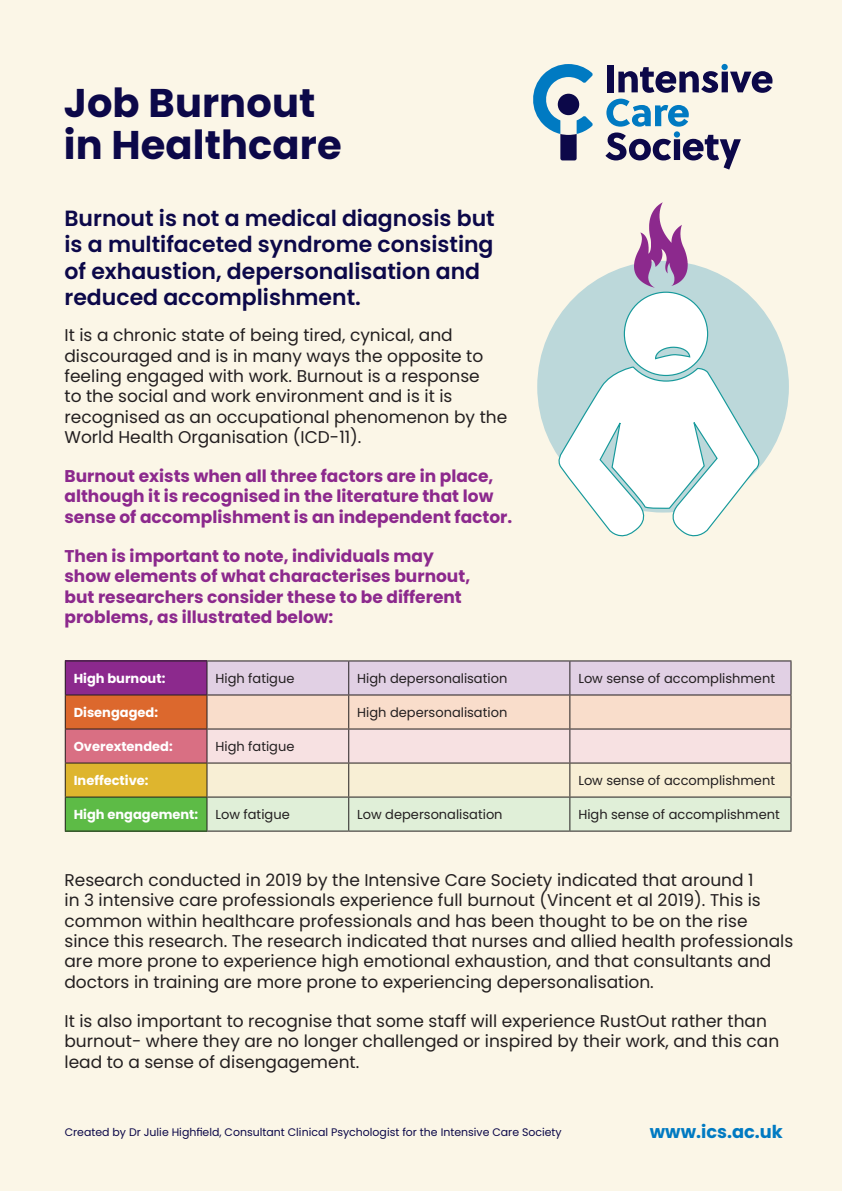
<style>
.page{position:relative;width:842px;height:1191px;background:#fbf6e7}
.page>*{position:absolute;margin:0;border:0;box-sizing:border-box;transform-origin:0 0}
.t1{font:700 40px/42px "Poppins";letter-spacing:.005em;color:#0c0849}
.t2{font:600 22px/26.4px "Poppins";color:#0c0849}
.t3{font:700 17.8px "Poppins";color:#007ac2}
.t4{font:17px/20.4px "Poppins";color:#231f20}
.t5{font:700 17px/20.4px "Poppins";color:#8c298d}
.t6{font:13px "Poppins";color:#231f20}
.t7{font:700 13px "Poppins";color:#fff}
.t8{font:10.9px "Poppins";color:#0c0849}
</style>
<div class="page">
<div style="left:537px;top:261px;width:252px;height:251px;background:#bcd8da;border-radius:50%"></div>
<svg style="left:557px;top:291px;width:206px;height:246px"></svg>
<img style="left:634px;top:202px;width:70px;height:86px">
<svg style="left:533px;top:64px;width:60px;height:96px"></svg>
<svg style="left:605px;top:99px;width:136px;height:71px"></svg>
<svg style="left:618px;top:67px;width:154px;height:26px"></svg>
<div style="left:607px;top:65px;width:7px;height:27px;background:#0c0849"></div>
<div style="left:721px;top:64px;width:7px;height:6px;background:#007ac2;border-radius:50%"></div>
<div style="left:674px;top:131px;width:6px;height:7px;background:#007ac2;border-radius:50%"></div>
<div style="left:65px;top:661px;width:142px;height:34px;background:#8c298d"></div>
<div style="left:65px;top:695px;width:142px;height:34px;background:#dc682d"></div>
<div style="left:65px;top:729px;width:142px;height:34px;background:#d96f83"></div>
<div style="left:65px;top:763px;width:142px;height:34px;background:#deb52e"></div>
<div style="left:65px;top:797px;width:142px;height:34px;background:#5dbb46"></div>
<svg style="left:207px;top:661px;width:583px;height:169px;background:#eaded5"></svg>
<hr style="left:65px;top:660px;width:142px;height:1px;background:#231f20">
<hr style="left:65px;top:661px;width:1px;height:33px;background:#231f20">
<hr style="left:207px;top:660px;width:142px;height:1px;background:#231f20">
<hr style="left:206px;top:661px;width:1px;height:33px;background:#231f20">
<hr style="left:349px;top:660px;width:221px;height:1px;background:#231f20">
<hr style="left:348px;top:661px;width:1px;height:33px;background:#231f20">
<hr style="left:570px;top:660px;width:221px;height:1px;background:#231f20">
<hr style="left:569px;top:661px;width:1px;height:33px;background:#231f20">
<hr style="left:790px;top:661px;width:1px;height:33px;background:#231f20">
<hr style="left:65px;top:694px;width:142px;height:1px;background:#231f20">
<hr style="left:65px;top:695px;width:1px;height:33px;background:#231f20">
<hr style="left:207px;top:694px;width:142px;height:1px;background:#231f20">
<hr style="left:206px;top:695px;width:1px;height:33px;background:#231f20">
<hr style="left:349px;top:694px;width:221px;height:1px;background:#231f20">
<hr style="left:348px;top:695px;width:1px;height:33px;background:#231f20">
<hr style="left:570px;top:694px;width:221px;height:1px;background:#231f20">
<hr style="left:569px;top:695px;width:1px;height:33px;background:#231f20">
<hr style="left:790px;top:695px;width:1px;height:33px;background:#231f20">
<hr style="left:65px;top:728px;width:142px;height:1px;background:#231f20">
<hr style="left:65px;top:729px;width:1px;height:33px;background:#231f20">
<hr style="left:207px;top:728px;width:142px;height:1px;background:#231f20">
<hr style="left:206px;top:729px;width:1px;height:33px;background:#231f20">
<hr style="left:349px;top:728px;width:221px;height:1px;background:#231f20">
<hr style="left:348px;top:729px;width:1px;height:33px;background:#231f20">
<hr style="left:570px;top:728px;width:221px;height:1px;background:#231f20">
<hr style="left:569px;top:729px;width:1px;height:33px;background:#231f20">
<hr style="left:790px;top:729px;width:1px;height:33px;background:#231f20">
<hr style="left:65px;top:762px;width:142px;height:1px;background:#231f20">
<hr style="left:65px;top:763px;width:1px;height:33px;background:#231f20">
<hr style="left:207px;top:762px;width:142px;height:1px;background:#231f20">
<hr style="left:206px;top:763px;width:1px;height:33px;background:#231f20">
<hr style="left:349px;top:762px;width:221px;height:1px;background:#231f20">
<hr style="left:348px;top:763px;width:1px;height:33px;background:#231f20">
<hr style="left:570px;top:762px;width:221px;height:1px;background:#231f20">
<hr style="left:569px;top:763px;width:1px;height:33px;background:#231f20">
<hr style="left:790px;top:763px;width:1px;height:33px;background:#231f20">
<hr style="left:65px;top:796px;width:142px;height:1px;background:#231f20">
<hr style="left:65px;top:797px;width:1px;height:33px;background:#231f20">
<hr style="left:207px;top:796px;width:142px;height:1px;background:#231f20">
<hr style="left:206px;top:797px;width:1px;height:33px;background:#231f20">
<hr style="left:349px;top:796px;width:221px;height:1px;background:#231f20">
<hr style="left:348px;top:797px;width:1px;height:33px;background:#231f20">
<hr style="left:570px;top:796px;width:221px;height:1px;background:#231f20">
<hr style="left:569px;top:797px;width:1px;height:33px;background:#231f20">
<hr style="left:790px;top:797px;width:1px;height:33px;background:#231f20">
<hr style="left:65px;top:830px;width:142px;height:1px;background:#231f20">
<hr style="left:207px;top:830px;width:142px;height:1px;background:#231f20">
<hr style="left:349px;top:830px;width:221px;height:1px;background:#231f20">
<hr style="left:570px;top:830px;width:221px;height:1px;background:#231f20">
<p class="t1" style="left:64px;top:82px;width:279px">Job Burnout in Healthcare</p>
<p class="t2" style="left:64px;top:205px;width:432px">Burnout is not a medical diagnosis but is a multifaceted syndrome consisting of exhaustion, depersonalisation and reduced accomplishment.</p>
<p class="t4" style="left:64px;top:325px;width:444px">It is a chronic state of being tired, cynical, and discouraged and is in many ways the opposite to feeling engaged with work. Burnout is a response<br>to the social and work environment and is it is recognised as an occupational phenomenon by the World Health Organisation (ICD-11).</p>
<p class="t5" style="left:64px;top:466px;width:449px">Burnout exists when all three factors are in place, although it is recognised in the literature that low sense of accomplishment is an independent factor.</p>
<p class="t5" style="left:64px;top:545px;width:407px">Then is important to note, individuals may show elements of what characterises burnout, but researchers consider these to be different problems, as illustrated below:</p>
<p class="t7" style="left:74px;top:671px;width:93px">High burnout:</p>
<p class="t6" style="left:215px;top:671px;width:80px">High fatigue</p>
<p class="t6" style="left:357px;top:671px;width:152px">High depersonalisation</p>
<p class="t6" style="left:578px;top:671px;width:198px">Low sense of accomplishment</p>
<p class="t7" style="left:74px;top:705px;width:86px">Disengaged:</p>
<p class="t6" style="left:357px;top:705px;width:152px">High depersonalisation</p>
<p class="t7" style="left:74px;top:739px;width:100px">Overextended:</p>
<p class="t6" style="left:215px;top:739px;width:80px">High fatigue</p>
<p class="t7" style="left:74px;top:773px;width:76px">Ineffective:</p>
<p class="t6" style="left:578px;top:773px;width:198px">Low sense of accomplishment</p>
<p class="t7" style="left:74px;top:807px;width:126px">High engagement:</p>
<p class="t6" style="left:215px;top:807px;width:76px">Low fatigue</p>
<p class="t6" style="left:357px;top:807px;width:147px">Low depersonalisation</p>
<p class="t6" style="left:578px;top:807px;width:203px">High sense of accomplishment</p>
<p class="t4" style="left:64px;top:869px;width:730px">Research conducted in 2019 by the Intensive Care Society indicated that around 1<br>in 3 intensive care professionals experience full burnout (Vincent et al 2019). This is common within healthcare professionals and has been thought to be on the rise since this research. The research indicated that nurses and allied health professionals are more prone to experience high emotional exhaustion, and that consultants and doctors in training are more prone to experiencing depersonalisation.</p>
<p class="t4" style="left:64px;top:1010px;width:716px">It is also important to recognise that some staff will experience RustOut rather than burnout- where they are no longer challenged or inspired by their work, and this can lead to a sense of disengagement.</p>
<p class="t8" style="left:65px;top:1125px;width:498px">Created by Dr Julie Highfield, Consultant Clinical Psychologist for the Intensive Care Society</p>
<p class="t3" style="left:650px;top:1121px;width:135px">www.ics.ac.uk</p>
</div>
